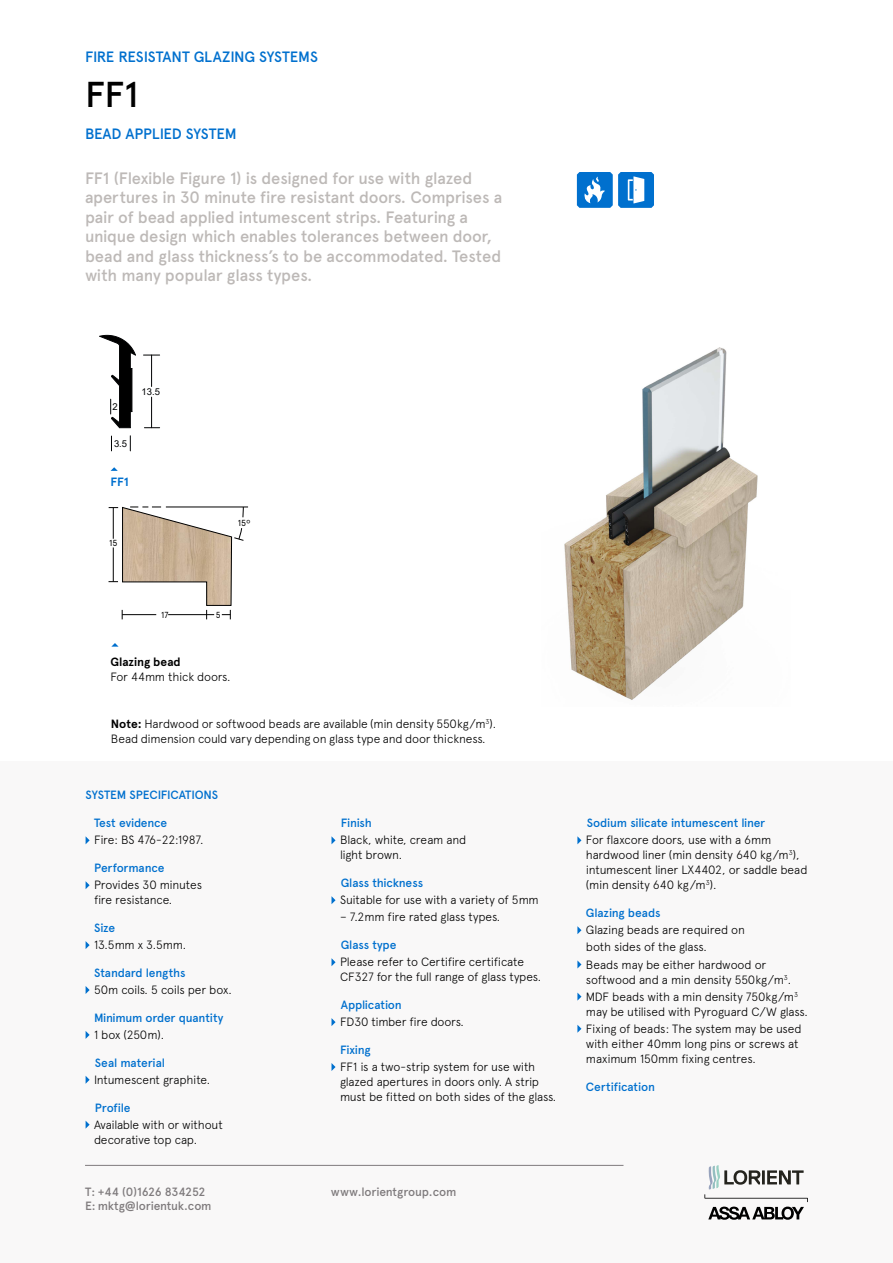
<style>
.page{position:relative;width:893px;height:1263px;background:#fff}
.page>*{position:absolute;margin:0;border:0;box-sizing:border-box;transform-origin:0 0}
.t1{font:500 36px "Apercu Pro";color:#000}
.t2{font:500 16.5px/19.5px "Apercu Pro";letter-spacing:-.015em;color:#bdb9b7}
.t3{font:500 15px "Apercu Pro";letter-spacing:-.015em;color:#0070ce}
.t4{font:300 12px/15px "Apercu Pro";letter-spacing:-.015em;color:#000}
.t5{font:500 12px "Apercu Pro";letter-spacing:-.015em;color:#0070ce}
.t6{font:500 12px/14.4px "Apercu Pro";letter-spacing:-.02em;color:#7f7b7d}
.t7{font:700 12px "Apercu Pro";color:#000}
.t8{font:700 12px "Apercu Pro";color:#0070ce}
.t9{font:9.45px "Arial";color:#010203}
.t10{font:8.7px "Apercu Pro";color:#000}
.t11{font:8.7px "Apercu Pro";color:#000;scale:.95 1}
.s1{font-weight:700}
</style>
<div class="page">
<div style="left:0;top:761px;width:893px;height:502px;background:#f9f8f8"></div>
<svg style="left:86px;top:837px;width:4px;height:7px"></svg>
<svg style="left:86px;top:881px;width:4px;height:8px"></svg>
<svg style="left:86px;top:941px;width:4px;height:8px"></svg>
<svg style="left:86px;top:986px;width:4px;height:8px"></svg>
<svg style="left:86px;top:1031px;width:4px;height:8px"></svg>
<svg style="left:86px;top:1076px;width:4px;height:8px"></svg>
<svg style="left:86px;top:1121px;width:4px;height:7px"></svg>
<svg style="left:331px;top:836px;width:5px;height:8px"></svg>
<svg style="left:331px;top:896px;width:5px;height:8px"></svg>
<svg style="left:331px;top:958px;width:5px;height:8px"></svg>
<svg style="left:331px;top:1018px;width:5px;height:8px"></svg>
<svg style="left:331px;top:1063px;width:5px;height:8px"></svg>
<svg style="left:577px;top:836px;width:4px;height:8px"></svg>
<svg style="left:577px;top:926px;width:4px;height:8px"></svg>
<svg style="left:577px;top:960px;width:4px;height:8px"></svg>
<svg style="left:577px;top:992px;width:4px;height:9px"></svg>
<svg style="left:577px;top:1025px;width:4px;height:8px"></svg>
<svg style="left:111px;top:467px;width:7px;height:4px"></svg>
<img style="left:564px;top:347px;width:194px;height:353px">
<svg style="left:111px;top:436px;width:1px;height:15px"></svg>
<svg style="left:130px;top:436px;width:1px;height:15px"></svg>
<hr style="left:151px;top:397px;width:1px;height:31px;background:#010203">
<hr style="left:151px;top:355px;width:1px;height:31px;background:#010203">
<svg style="left:144px;top:427px;width:16px;height:1px"></svg>
<svg style="left:143px;top:355px;width:17px;height:1px"></svg>
<svg style="left:99px;top:335px;width:37px;height:93px"></svg>
<hr style="left:166px;top:507px;width:82px;height:1px;background:#000">
<svg style="left:109px;top:507px;width:135px;height:112px"></svg>
<svg style="left:111px;top:643px;width:8px;height:4px"></svg>
<svg style="left:577px;top:172px;width:77px;height:36px"></svg>
<hr style="left:85px;top:1165px;width:538px;height:1px;background:#7f7b7d">
<svg style="left:704px;top:1165px;width:104px;height:55px"></svg>
<p class="t3" style="left:85px;top:45px;width:234px">FIRE RESISTANT GLAZING SYSTEMS</p>
<h1 class="t1" style="left:85px;top:67px;width:55px">FF1</h1>
<p class="t3" style="left:85px;top:123px;width:153px">BEAD APPLIED SYSTEM</p>
<p class="t2" style="left:85px;top:167px;width:419px">FF1 (Flexible Figure 1) is designed for use with glazed apertures in 30 minute fire resistant doors. Comprises a pair of bead applied intumescent strips. Featuring a unique design which enables tolerances between door, bead and glass thickness’s to be accommodated. Tested with many popular glass types.</p>
<p class="t9" style="left:112px;top:400px;width:7px">2</p>
<p class="t9" style="left:114px;top:437px;width:15px">3.5</p>
<p class="t8" style="left:110px;top:472px;width:20px">FF1</p>
<p class="t9" style="left:142px;top:385px;width:20px">13.5</p>
<p class="t10" style="left:109px;top:537px;width:10px">15</p>
<p class="t10" style="left:238px;top:516px;width:14px">15º</p>
<p class="t11" style="left:161px;top:608px;width:9px">17</p>
<p class="t11" style="left:216px;top:608px;width:7px">5</p>
<p class="t7" style="left:111px;top:653px;width:72px">Glazing bead</p>
<p class="t4" style="left:111px;top:668px;width:121px">For 44mm thick doors.</p>
<p class="t4" style="left:111px;top:715px;width:387px"><span class="s1">Note:</span> Hardwood or softwood beads are available (min density 550kg/m<sup>3</sup>).<br>Bead dimension could vary depending on glass type and door thickness.</p>
<p class="t5" style="left:86px;top:786px;width:134px">SYSTEM SPECIFICATIONS</p>
<p class="t5" style="left:94px;top:814px;width:75px">Test evidence</p>
<p class="t4" style="left:94px;top:831px;width:111px">Fire: BS 476-22:1987.</p>
<p class="t5" style="left:94px;top:859px;width:72px">Performance</p>
<p class="t4" style="left:94px;top:876px;width:110px">Provides 30 minutes fire resistance.</p>
<p class="t5" style="left:94px;top:919px;width:23px">Size</p>
<p class="t4" style="left:94px;top:936px;width:94px">13.5mm x 3.5mm.</p>
<p class="t5" style="left:94px;top:964px;width:93px">Standard lengths</p>
<p class="t4" style="left:94px;top:981px;width:139px">50m coils. 5 coils per box.</p>
<p class="t5" style="left:94px;top:1008px;width:131px">Minimum order quantity</p>
<p class="t4" style="left:94px;top:1026px;width:72px">1 box (250m).</p>
<p class="t5" style="left:95px;top:1053px;width:72px">Seal material</p>
<p class="t4" style="left:94px;top:1071px;width:118px">Intumescent graphite.</p>
<p class="t5" style="left:95px;top:1098px;width:37px">Profile</p>
<p class="t4" style="left:94px;top:1116px;width:130px">Available with or without decorative top cap.</p>
<p class="t5" style="left:341px;top:814px;width:33px">Finish</p>
<p class="t4" style="left:340px;top:831px;width:128px">Black, white, cream and light brown.</p>
<p class="t5" style="left:341px;top:874px;width:84px">Glass thickness</p>
<p class="t4" style="left:340px;top:891px;width:200px">Suitable for use with a variety of 5mm</p>
<p class="t4" style="left:340px;top:908px;width:162px">– 7.2mm fire rated glass types.</p>
<p class="t5" style="left:341px;top:936px;width:57px">Glass type</p>
<p class="t4" style="left:340px;top:953px;width:203px">Please refer to Certifire certificate<br>CF327 for the full range of glass types.</p>
<p class="t5" style="left:341px;top:996px;width:63px">Application</p>
<p class="t4" style="left:340px;top:1013px;width:125px">FD30 timber fire doors.</p>
<p class="t5" style="left:340px;top:1041px;width:32px">Fixing</p>
<p class="t4" style="left:340px;top:1058px;width:218px">FF1 is a two-strip system for use with glazed apertures in doors only. A strip must be fitted on both sides of the glass.</p>
<p class="t6" style="left:85px;top:1183px;width:128px">T: +44 (0)1626 834252<br>E: mktg@lorientuk.com</p>
<p class="t6" style="left:331px;top:1183px;width:127px">www.lorientgroup.com</p>
<p class="t5" style="left:587px;top:814px;width:180px">Sodium silicate intumescent liner</p>
<p class="t4" style="left:586px;top:831px;width:223px">For flaxcore doors, use with a 6mm hardwood liner (min density 640 kg/m<sup>3</sup>), intumescent liner LX4402, or saddle bead (min density 640 kg/m<sup>3</sup>).</p>
<p class="t5" style="left:586px;top:904px;width:76px">Glazing beads</p>
<p class="t4" style="left:586px;top:920px;width:182px;line-height:17.1px">Glazing beads are required on both sides of the glass.<br>Beads may be either hardwood or</p>
<p class="t4" style="left:586px;top:970px;width:214px;line-height:17.1px">softwood and a min density 550kg/m<sup>3</sup>.<br>MDF beads with a min density 750kg/m<sup>3</sup></p>
<p class="t4" style="left:586px;top:1002px;width:223px;line-height:17.1px">may be utilised with Pyroguard C/W glass.<br>Fixing of beads: The system may be used</p>
<p class="t4" style="left:586px;top:1035px;width:214px">with either 40mm long pins or screws at maximum 150mm fixing centres.</p>
<p class="t5" style="left:586px;top:1077px;width:71px">Certification</p>
</div>
